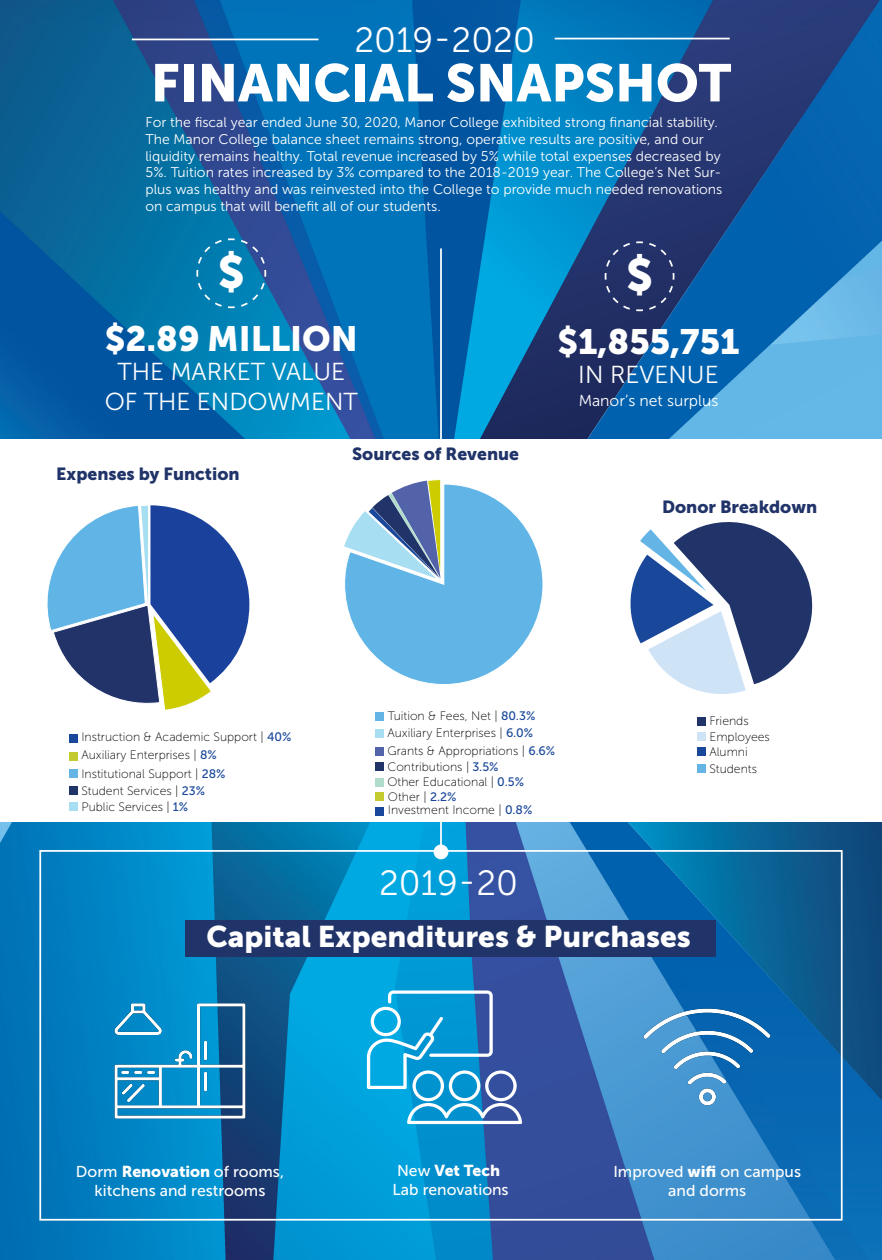
<style>
.page{position:relative;width:882px;height:1260px;background:#fff}
.page>*{position:absolute;margin:0;border:0;box-sizing:border-box;transform-origin:0 0}
.t1{font:52.5px "Museo Sans 900";color:#fff}
.t2{font:45.5px "Museo Sans 900";color:#fff}
.t3{font:35px "Museo Sans 900";color:#fff}
.t4{font:35px "Museo Sans 300";color:#fff}
.t5{font:29.75px "Museo Sans 900";color:#fff}
.t6{font:24.5px/29.4px "Museo Sans 300";color:#fff;text-align:center}
.t7{font:17.5px "Museo Sans 900";color:#213469}
.t8{font:15.75px/18.9px "Museo Sans 500";color:#fff;text-align:center}
.t9{font:15.75px "Museo Sans 300";color:#fff}
.t10{font:15.75px "Museo Sans 900";color:#fff}
.t11{font:14px/16.8px "Museo Sans 300";color:#fff}
.t12{font:12.25px "Museo Sans 100";color:#000}
.s1{font-family:"Museo Sans 500";color:#194799}
.s2{font-family:"Museo Sans 500"}
.s3{font-family:"Museo Sans 900"}
</style>
<div class="page">
<img style="left:0;top:0;width:882px;height:1260px">
<div style="left:186px;top:920px;width:530px;height:36px;background:#213469"></div>
<hr style="left:132px;top:39px;width:187px;height:1px;background:#fff">
<hr style="left:555px;top:38px;width:175px;height:1px;background:#fff">
<div style="left:0;top:439px;width:882px;height:382px;background:#fff"></div>
<hr style="left:440px;top:248px;width:2px;height:604px;background:#fff">
<svg style="left:196px;top:238px;width:71px;height:71px;background:#0f7db1"></svg>
<div style="left:604px;top:241px;width:71px;height:71px;background:#233067"></div>
<div style="left:39px;top:850px;width:804px;height:371px;border:2px solid #fff"></div>
<div style="left:434px;top:845px;width:14px;height:14px;background:#fff;border-radius:50%"></div>
<svg style="left:630px;top:522px;width:183px;height:172px"></svg>
<div style="left:69px;top:735px;width:8px;height:8px;background:#194799"></div>
<div style="left:69px;top:752px;width:8px;height:9px;background:#c3cb2f"></div>
<div style="left:69px;top:770px;width:8px;height:8px;background:#64b5e5"></div>
<div style="left:69px;top:786px;width:8px;height:8px;background:#213469"></div>
<div style="left:69px;top:803px;width:8px;height:8px;background:#a7def1"></div>
<div style="left:375px;top:712px;width:8px;height:9px;background:#64b5e5"></div>
<div style="left:375px;top:729px;width:8px;height:9px;background:#a7def1"></div>
<div style="left:375px;top:808px;width:8px;height:8px;background:#194799"></div>
<div style="left:375px;top:747px;width:8px;height:8px;background:#5263a9"></div>
<div style="left:375px;top:763px;width:8px;height:8px;background:#213469"></div>
<div style="left:375px;top:779px;width:8px;height:8px;background:#b0ddcb"></div>
<div style="left:375px;top:793px;width:8px;height:8px;background:#c3cb2f"></div>
<div style="left:697px;top:717px;width:8px;height:8px;background:#213469"></div>
<div style="left:697px;top:733px;width:8px;height:8px;background:#cfe3f6"></div>
<div style="left:697px;top:748px;width:8px;height:8px;background:#194799"></div>
<div style="left:697px;top:765px;width:8px;height:8px;background:#64b5e5"></div>
<img style="left:86px;top:966px;width:188px;height:189px">
<img style="left:613px;top:963px;width:189px;height:189px">
<svg style="left:367px;top:990px;width:155px;height:134px;background:#369ad0"></svg>
<svg style="left:47px;top:505px;width:202px;height:206px"></svg>
<svg style="left:344px;top:479px;width:199px;height:205px"></svg>
<p class="t4" style="left:354px;top:21px;width:182px">2019-2020</p>
<p class="t1" style="left:151px;top:53px;width:582px">FINANCIAL SNAPSHOT</p>
<p class="t11" style="left:146px;top:114px;width:578px">For the fiscal year ended June 30, 2020, Manor College exhibited strong financial stability.<br>The Manor College balance sheet remains strong, operative results are positive, and our liquidity remains healthy. Total revenue increased by 5% while total expenses decreased by 5%. Tuition rates increased by 3% compared to the 2018-2019 year. The College’s Net Sur&shy;plus was healthy and was reinvested into the College to provide much needed renovations on campus that will benefit all of our students.</p>
<p class="t2" style="left:218px;top:246px;width:28px">$</p>
<p class="t3" style="left:105px;top:319px;width:255px">$2.89 MILLION</p>
<p class="t6" style="left:105px;top:357px;width:255px">THE MARKET VALUE<br>OF THE ENDOWMENT</p>
<p class="t7" style="left:56px;top:464px;width:185px">Expenses by Function</p>
<p class="t7" style="left:352px;top:444px;width:168px">Sources of Revenue</p>
<p class="t2" style="left:626px;top:249px;width:28px">$</p>
<p class="t3" style="left:557px;top:322px;width:184px">$1,855,751</p>
<p class="t6" style="left:578px;top:360px;width:142px">IN REVENUE</p>
<p class="t9" style="left:579px;top:392px;width:141px">Manor’s net surplus</p>
<p class="t7" style="left:662px;top:497px;width:157px">Donor Breakdown</p>
<p class="t12" style="left:81px;top:730px;width:211px">Instruction &amp; Academic Support | <span class="s1">40%</span></p>
<p class="t12" style="left:81px;top:748px;width:137px">Auxiliary Enterprises | <span class="s1">8%</span></p>
<p class="t12" style="left:81px;top:767px;width:146px">Institutional Support | <span class="s1">28%</span></p>
<p class="t12" style="left:81px;top:784px;width:125px">Student Services | <span class="s1">23%</span></p>
<p class="t12" style="left:81px;top:800px;width:108px">Public Services | <span class="s1">1%</span></p>
<p class="t12" style="left:388px;top:709px;width:149px">Tuition &amp; Fees, Net | <span class="s1">80.3%</span></p>
<p class="t12" style="left:387px;top:726px;width:147px">Auxiliary Enterprises | <span class="s1">6.0%</span></p>
<p class="t12" style="left:387px;top:745px;width:169px">Grants &amp; Appropriations | <span class="s1">6.6%</span></p>
<p class="t12" style="left:387px;top:761px;width:113px">Contributions | <span class="s1">3.5%</span></p>
<p class="t12" style="left:387px;top:775px;width:138px">Other Educational | <span class="s1">0.5%</span></p>
<p class="t12" style="left:388px;top:790px;width:70px">Other | <span class="s1">2.2%</span></p>
<p class="t12" style="left:388px;top:803px;width:146px">Investment Income | <span class="s1">0.8%</span></p>
<p class="t12" style="left:709px;top:714px;width:41px">Friends</p>
<p class="t12" style="left:709px;top:731px;width:62px">Employees</p>
<p class="t12" style="left:709px;top:745px;width:40px">Alumni</p>
<p class="t12" style="left:709px;top:762px;width:49px">Students</p>
<p class="t4" style="left:379px;top:864px;width:140px">2019-20</p>
<p class="t5" style="left:206px;top:920px;width:486px">Capital Expenditures &amp; Purchases</p>
<p class="t10" style="left:397px;top:1162px;width:105px"><span class="s2">New</span> Vet Tech</p>
<p class="t8" style="left:393px;top:1180px;width:118px">Lab renovations</p>
<p class="t8" style="left:76px;top:1163px;width:210px">Dorm <span class="s3">Renovation</span> of rooms, kitchens and restrooms</p>
<p class="t8" style="left:613px;top:1163px;width:189px">Improved <span class="s3">wifi</span> on campus</p>
<p class="t8" style="left:668px;top:1181px;width:79px">and dorms</p>
</div>
